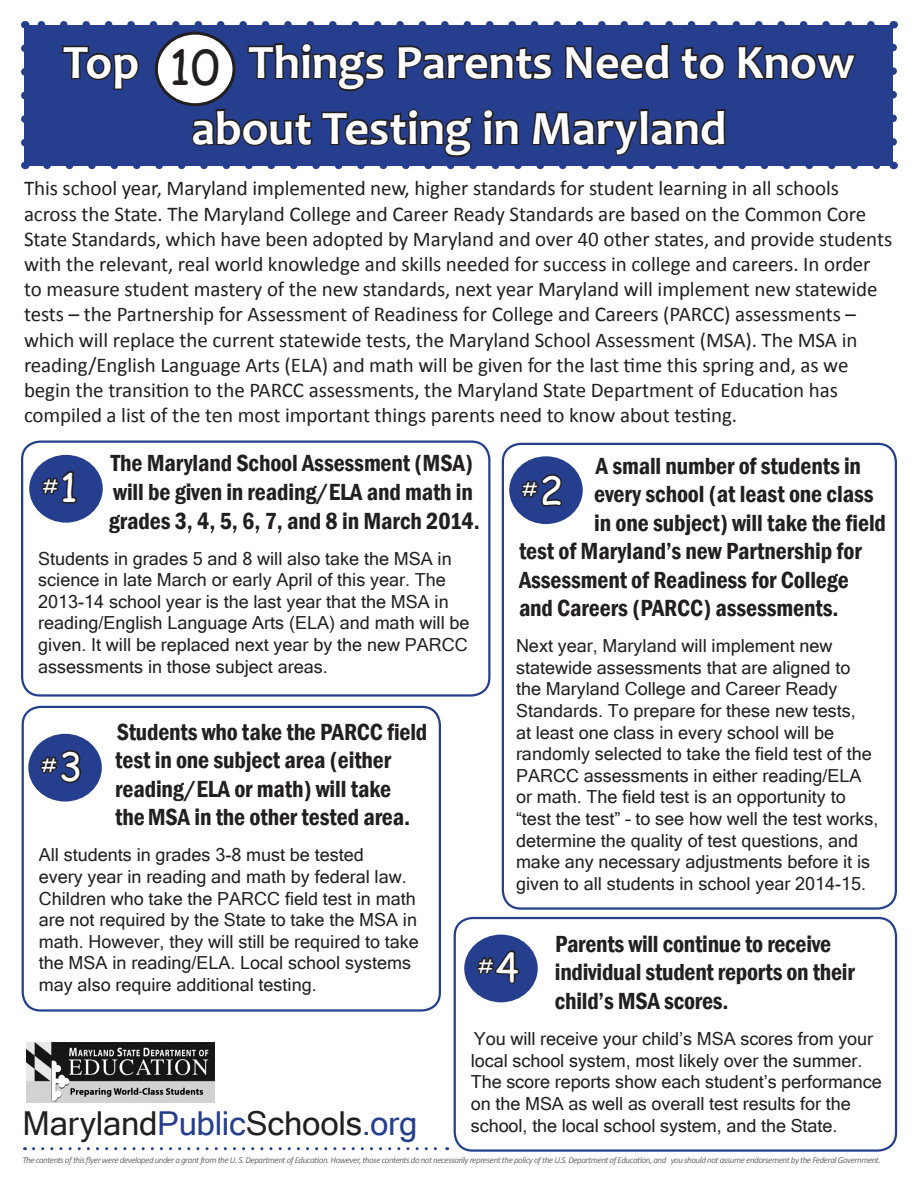
<style>
.page{position:relative;width:918px;height:1188px;background:#fff}
.page>*{position:absolute;margin:0;border:0;box-sizing:border-box;transform-origin:0 0}
.t1{font:700 48px/66px "Candara";color:#fff}
.t2{font:48px "Comic Sans MS";color:#231f20}
.t3{font:33px "Microsoft Sans Serif";letter-spacing:-.005em;color:#231f20}
.t4{font:600 condensed 24px/28.5px "Franklin Gothic";letter-spacing:-.005em;color:#231f20}
.t5{font:21px/25.2px "Calibri";letter-spacing:-.005em;color:#231f20}
.t6{font:18px/21.6px "Microsoft Sans Serif";color:#231f20}
.t7{font:18px "Comic Sans MS";color:#fff}
.t8{font:italic 9px "Calibri";letter-spacing:-.05em;color:#6c6d70}
.s1{font-size:39px}
.s2{color:#253f8e}
</style>
<div class="page">
<div style="left:25px;top:25px;width:868px;height:140px;background:#253f8e"></div>
<svg style="left:21px;top:48px;width:4px;height:106px"></svg>
<svg style="left:893px;top:43px;width:4px;height:99px"></svg>
<svg style="left:37px;top:21px;width:834px;height:4px"></svg>
<svg style="left:62px;top:45px;width:77px;height:45px"></svg>
<svg style="left:247px;top:42px;width:138px;height:50px"></svg>
<svg style="left:397px;top:45px;width:156px;height:35px"></svg>
<svg style="left:565px;top:43px;width:105px;height:37px"></svg>
<svg style="left:680px;top:46px;width:45px;height:34px"></svg>
<svg style="left:737px;top:45px;width:119px;height:35px"></svg>
<svg style="left:47px;top:108px;width:835px;height:61px"></svg>
<div style="left:21px;top:440px;width:469px;height:257px;border:2px solid #253f8e;border-radius:18px"></div>
<div style="left:29px;top:455px;width:74px;height:68px;background:#253f8e;border-radius:50%"></div>
<div style="left:502px;top:443px;width:395px;height:467px;border:2px solid #253f8e;border-radius:18px"></div>
<div style="left:22px;top:706px;width:419px;height:306px;border:2px solid #253f8e;border-radius:18px"></div>
<div style="left:454px;top:917px;width:443px;height:235px;border:2px solid #253f8e;border-radius:18px"></div>
<svg style="left:41px;top:470px;width:36px;height:34px"></svg>
<div style="left:509px;top:456px;width:74px;height:68px;background:#253f8e;border-radius:50%"></div>
<svg style="left:521px;top:474px;width:42px;height:33px"></svg>
<div style="left:28px;top:734px;width:74px;height:68px;background:#253f8e;border-radius:50%"></div>
<svg style="left:40px;top:750px;width:41px;height:33px"></svg>
<div style="left:464px;top:935px;width:74px;height:67px;background:#253f8e;border-radius:50%"></div>
<svg style="left:477px;top:950px;width:43px;height:34px"></svg>
<div style="left:156px;top:33px;width:78px;height:72px;background:#fff;border-radius:50%"></div>
<div style="left:155px;top:32px;width:81px;height:74px;border:3px solid #231f20;border-radius:50%"></div>
<svg style="left:33px;top:1147px;width:415px;height:3px"></svg>
<img style="left:27px;top:1042px;width:187px;height:61px">
<p class="t1" style="left:63px;top:28px;width:78px">Top</p>
<p class="t1" style="left:191px;top:28px;width:665px;text-indent:57px">Things Parents Need to Know about Testing in Maryland</p>
<p class="t5" style="left:24px;top:176px;width:870px">This school year, Maryland implemented new, higher standards for student learning in all schools across the State. The Maryland College and Career Ready Standards are based on the Common Core State Standards, which have been adopted by Maryland and over 40 other states, and provide students with the relevant, real world knowledge and skills needed for success in college and careers. In order to measure student mastery of the new standards, next year Maryland will implement new statewide tests – the Partnership for Assessment of Readiness for College and Careers (PARCC) assessments – which will replace the current statewide tests, the Maryland School Assessment (MSA). The MSA in reading/English Language Arts (ELA) and math will be given for the last time this spring and, as we begin the transition to the PARCC assessments, the Maryland State Department of Education has compiled a list of the ten most important things parents need to know about testing.</p>
<p class="t4" style="left:111px;top:449px;width:364px">The Maryland School Assessment (MSA)</p>
<p class="t4" style="left:113px;top:477px;width:361px">will be given in reading/ELA and math in</p>
<p class="t4" style="left:109px;top:506px;width:372px">grades 3, 4, 5, 6, 7, and 8 in March 2014.</p>
<p class="t6" style="left:38px;top:547px;width:433px">Students in grades 5 and 8 will also take the MSA in science in late March or early April of this year. The 2013-14 school year is the last year that the MSA in reading/English Language Arts (ELA) and math will be given. It will be replaced next year by the new PARCC assessments in those subject areas.</p>
<p class="t2" style="left:169px;top:32px;width:52px">10</p>
<p class="t4" style="left:596px;top:451px;width:267px">A small number of students in</p>
<p class="t4" style="left:594px;top:480px;width:281px">every school (at least one class</p>
<p class="t4" style="left:594px;top:508px;width:293px">in one subject) will take the field</p>
<p class="t4" style="left:519px;top:537px;width:344px">test of Maryland’s new Partnership for<br>Assessment of Readiness for College</p>
<p class="t4" style="left:519px;top:594px;width:321px">and Careers (PARCC) assessments.</p>
<p class="t6" style="left:516px;top:635px;width:364px">Next year, Maryland will implement new statewide assessments that are aligned to the Maryland College and Career Ready Standards. To prepare for these new tests,<br>at least one class in every school will be randomly selected to take the field test of the PARCC assessments in either reading/ELA or math. The field test is an opportunity to “test the test” – to see how well the test works, determine the quality of test questions, and make any necessary adjustments before it is given to all students in school year 2014-15.</p>
<p class="t7" style="left:43px;top:473px;width:36px">#<span class="s1">1</span></p>
<p class="t7" style="left:522px;top:476px;width:43px">#<span class="s1">2</span></p>
<p class="t4" style="left:115px;top:717px;width:314px">Students who take the PARCC field test in one subject area (either</p>
<p class="t4" style="left:115px;top:774px;width:278px">reading/ELA or math) will take</p>
<p class="t4" style="left:115px;top:803px;width:297px">theMSA in the other tested area.</p>
<p class="t6" style="left:39px;top:844px;width:382px">All students in grades 3-8 must be tested<br>every year in reading and math by federal law.<br>Children who take the PARCC field test in math are not required by the State to take the MSA in math. However, they will still be required to take the MSA in reading/ELA. Local school systems may also require additional testing.</p>
<p class="t7" style="left:42px;top:752px;width:43px">#<span class="s1">3</span></p>
<p class="t4" style="left:555px;top:929px;width:278px">Parents will continue to receive</p>
<p class="t4" style="left:555px;top:958px;width:301px">individual student reports on their</p>
<p class="t4" style="left:555px;top:987px;width:175px">child’s MSA scores.</p>
<p class="t6" style="left:471px;top:1028px;width:412px">You will receive your child’s MSA scores from your local school system, most likely over the summer.<br>The score reports show each student’s performance on the MSA as well as overall test results for the school, the local school system, and the State.</p>
<p class="t7" style="left:478px;top:953px;width:43px">#<span class="s1">4</span></p>
<p class="t3" style="left:23px;top:1104px;width:396px">Maryland<span class="s2">Public</span>Schools<span class="s2">.org</span></p>
<p class="t8" style="left:22px;top:1154px;width:860px">The contents of this flyer were developed under a grant from the U. S. Department of Education. However, those contents do not necessarily represent the policy of the U.S. Department of Education, and you should not assume endorsement by the Federal Government.</p>
</div>
